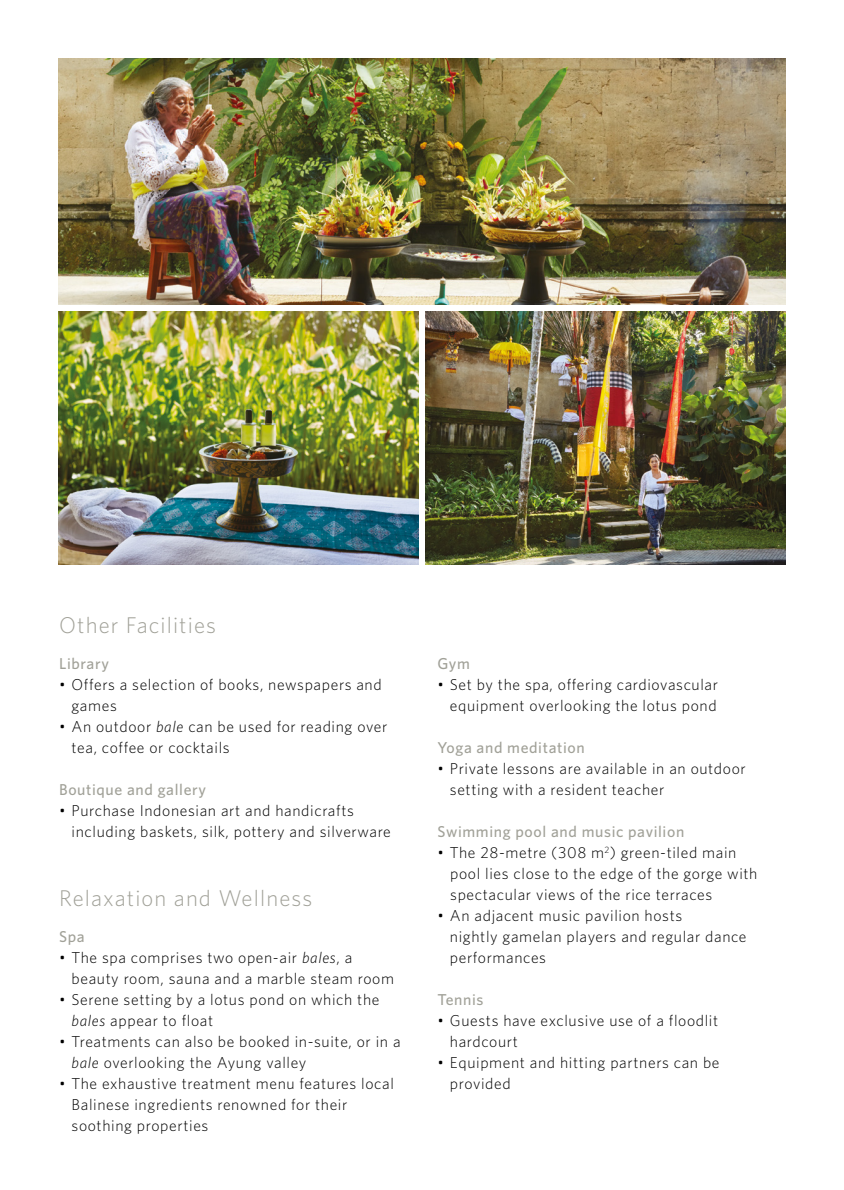
<style>
.page{position:relative;width:844px;height:1190px;background:#fff}
.page>*{position:absolute;margin:0;border:0;box-sizing:border-box;transform-origin:0 0}
.Body_Copy{font:300 22.75px "Whitney";letter-spacing:.05em;color:#a1a198}
.Body_Copy-2{font:300 15.75px/21px "Whitney";letter-spacing:.04em;color:#000}
.Body_Copy-3{font:500 15.75px "Whitney";letter-spacing:.04em;color:#a1a198}
.s1{font-style:italic}
</style>
<div class="page">
<img style="left:58px;top:58px;width:728px;height:246px">
<img style="left:58px;top:312px;width:360px;height:252px">
<img style="left:426px;top:312px;width:360px;height:252px">
<p class="Body_Copy" style="left:59px;top:609px;width:158px">Other Facilities</p>
<p class="Body_Copy-3" style="left:59px;top:653px;width:51px">Library</p>
<p class="Body_Copy-2" style="left:59px;top:674px;width:324px">• Offers a selection of books, newspapers and</p>
<p class="Body_Copy-2" style="left:72px;top:695px;width:47px">games</p>
<p class="Body_Copy-2" style="left:59px;top:716px;width:330px">• An outdoor <span class="s1">bale</span> can be used for reading over</p>
<p class="Body_Copy-2" style="left:72px;top:737px;width:160px">tea, coffee or cocktails</p>
<p class="Body_Copy-3" style="left:59px;top:779px;width:148px">Boutique and gallery</p>
<p class="Body_Copy-2" style="left:59px;top:800px;width:296px">• Purchase Indonesian art and handicrafts</p>
<p class="Body_Copy-2" style="left:72px;top:821px;width:321px">including baskets, silk, pottery and silverware</p>
<p class="Body_Copy" style="left:59px;top:882px;width:255px">Relaxation and Wellness</p>
<p class="Body_Copy-3" style="left:59px;top:926px;width:27px">Spa</p>
<p class="Body_Copy-2" style="left:59px;top:947px;width:295px">• The spa comprises two open-air <span class="s1">bales</span>, a</p>
<p class="Body_Copy-2" style="left:72px;top:968px;width:324px">beauty room, sauna and a marble steam room</p>
<p class="Body_Copy-2" style="left:59px;top:989px;width:322px">• Serene setting by a lotus pond on which the</p>
<p class="Body_Copy-2" style="left:72px;top:1010px;width:143px"><span class="s1">bales</span> appear to float</p>
<p class="Body_Copy-2" style="left:59px;top:1031px;width:343px">• Treatments can also be booked in-suite, or in a</p>
<p class="Body_Copy-2" style="left:72px;top:1052px;width:236px"><span class="s1">bale</span> overlooking the Ayung valley</p>
<p class="Body_Copy-2" style="left:59px;top:1073px;width:336px">• The exhaustive treatment menu features local</p>
<p class="Body_Copy-2" style="left:72px;top:1094px;width:277px">Balinese ingredients renowned for their</p>
<p class="Body_Copy-2" style="left:72px;top:1115px;width:138px">soothing properties</p>
<p class="Body_Copy-3" style="left:437px;top:653px;width:34px">Gym</p>
<p class="Body_Copy-2" style="left:437px;top:673px;width:282px">• Set by the spa, offering cardiovascular</p>
<p class="Body_Copy-2" style="left:450px;top:694px;width:268px">equipment overlooking the lotus pond</p>
<p class="Body_Copy-3" style="left:437px;top:737px;width:149px">Yoga and meditation</p>
<p class="Body_Copy-2" style="left:437px;top:757px;width:310px">• Private lessons are available in an outdoor</p>
<p class="Body_Copy-2" style="left:450px;top:778px;width:216px">setting with a resident teacher</p>
<p class="Body_Copy-3" style="left:437px;top:821px;width:248px">Swimming pool and music pavilion</p>
<p class="Body_Copy-2" style="left:450px;top:841px;width:309px;text-indent:-13px">• The 28-metre (308 m<sup>2</sup>) green-tiled main pool lies close to the edge of the gorge with spectacular views of the rice terraces</p>
<p class="Body_Copy-2" style="left:437px;top:904px;width:246px">• An adjacent music pavilion hosts</p>
<p class="Body_Copy-2" style="left:450px;top:925px;width:298px">nightly gamelan players and regular dance</p>
<p class="Body_Copy-2" style="left:450px;top:946px;width:98px">performances</p>
<p class="Body_Copy-3" style="left:437px;top:989px;width:48px">Tennis</p>
<p class="Body_Copy-2" style="left:437px;top:1009px;width:282px">• Guests have exclusive use of a floodlit</p>
<p class="Body_Copy-2" style="left:450px;top:1030px;width:70px">hardcourt</p>
<p class="Body_Copy-2" style="left:437px;top:1051px;width:283px">• Equipment and hitting partners can be</p>
<p class="Body_Copy-2" style="left:450px;top:1072px;width:62px">provided</p>
</div>
